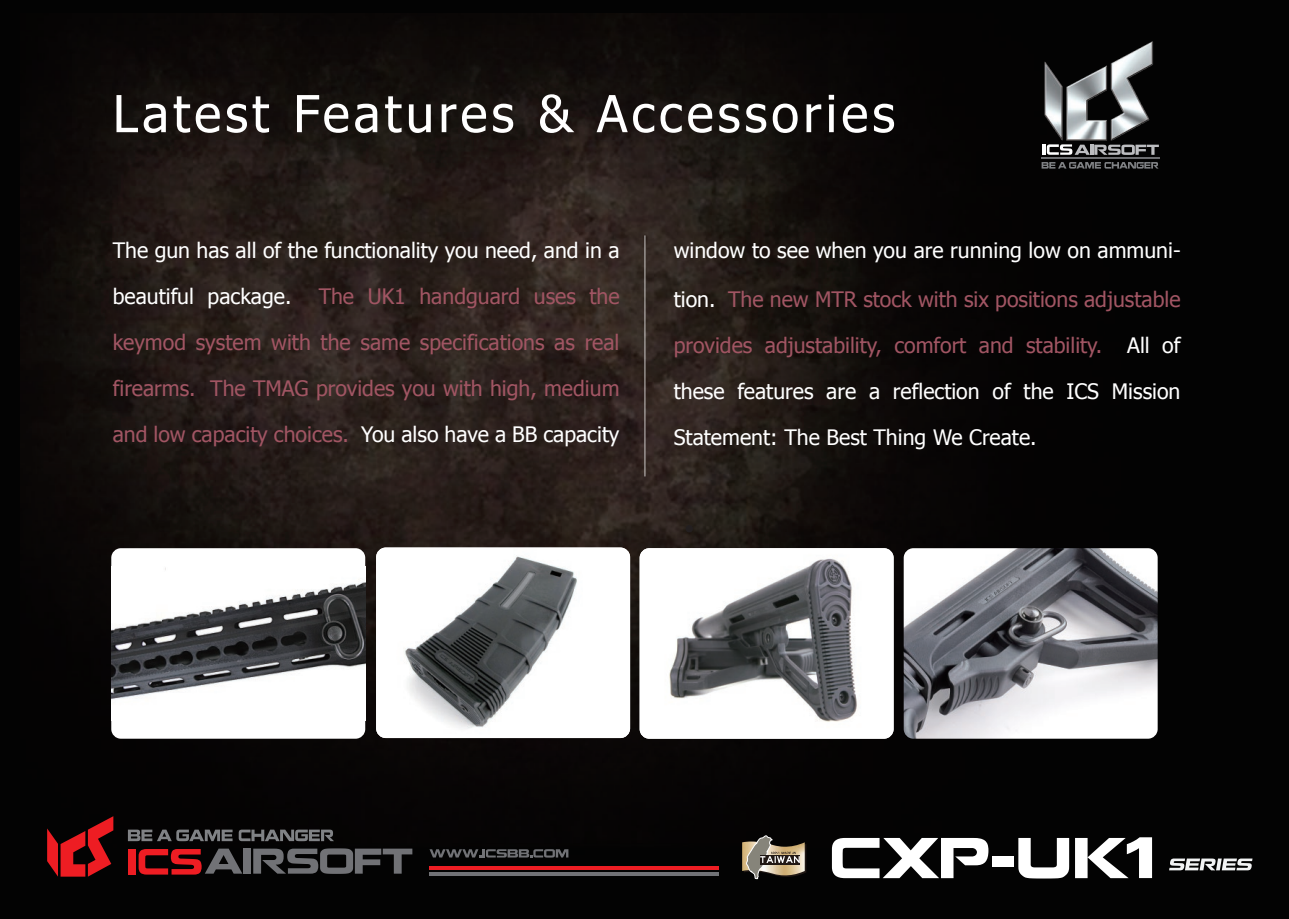
<style>
.page{position:relative;width:1289px;height:919px;background:#fff}
.page>*{position:absolute;margin:0;border:0;box-sizing:border-box;transform-origin:0 0}
.t1{font:51.15px "Nokianvirallinenkirjasin REGULAR";color:#fff}
.t2{font:51px "Tahoma";letter-spacing:.08em;color:#fff}
.t3{font:21.3px/46px "Tahoma";color:#fff}
.t4{font:21.3px/46px "Tahoma";color:#a15563;text-align:justify}
.s1{color:#fff}
.s2{color:#a15563}
.s3{font-family:"Universal";font-weight:900;font-size:64.2px}
</style>
<div class="page">
<div style="left:0;top:0;width:1288px;height:918px;background:#030303"></div>
<img style="left:20px;top:13px;width:1233px;height:867px">
<div style="left:111px;top:548px;width:254px;height:190px;background:#fff;border-radius:10px"></div>
<img style="left:111px;top:568px;width:254px;height:132px">
<img style="left:639px;top:548px;width:254px;height:190px">
<img style="left:376px;top:547px;width:254px;height:191px">
<svg style="left:684px;top:525px;width:10px;height:7px"></svg>
<img style="left:903px;top:548px;width:254px;height:190px">
<svg style="left:1168px;top:858px;width:84px;height:12px"></svg>
<svg style="left:429px;top:871px;width:289px;height:4px"></svg>
<hr style="left:429px;top:866px;width:289px;height:3px;background:#ee1d23">
<div style="left:128px;top:848px;width:7px;height:26px;background:#ee1d23"></div>
<svg style="left:139px;top:848px;width:103px;height:26px"></svg>
<div style="left:243px;top:848px;width:8px;height:25px;background:#717276"></div>
<svg style="left:253px;top:848px;width:159px;height:25px"></svg>
<svg style="left:47px;top:816px;width:66px;height:60px"></svg>
<svg style="left:128px;top:829px;width:104px;height:12px"></svg>
<svg style="left:239px;top:829px;width:95px;height:12px"></svg>
<svg style="left:429px;top:849px;width:139px;height:8px"></svg>
<svg style="left:743px;top:834px;width:63px;height:45px"></svg>
<svg style="left:1042px;top:144px;width:116px;height:11px"></svg>
<svg style="left:1041px;top:162px;width:117px;height:7px"></svg>
<hr style="left:1040px;top:158px;width:119px;height:1px;background:#6c6d70">
<img style="left:1042px;top:41px;width:111px;height:101px">
<hr style="left:644px;top:235px;width:1px;height:241px;background:#fff">
<h2 class="t2" style="left:113px;top:79px;width:783px">Latest Features &amp; Accessories</h2>
<p class="t3" style="left:113px;top:226px;width:508px">The gun has all of the functionality you need, and in a beautiful package.</p>
<p class="t4" style="left:113px;top:272px;width:508px;text-indent:206px">The UK1 handguard uses the keymod system with the same specifications as real firearms. The TMAG provides you with high, medium and low capacity choices. <span class="s1">You also have a BB capacity</span></p>
<p class="t3" style="left:673px;top:226px;width:508px">window to see when you are running low on ammuni-</p>
<p class="t3" style="left:673px;top:275px;width:508px;text-align:justify">tion. <span class="s2">The new MTR stock with six positions adjustable provides adjustability, comfort and stability.</span> All of these features are a reflection of the ICS Mission Statement: The Best Thing We Create.</p>
<h1 class="t1" style="left:829px;top:826px;width:336px">CXP-UK<span class="s3">1</span></h1>
</div>
